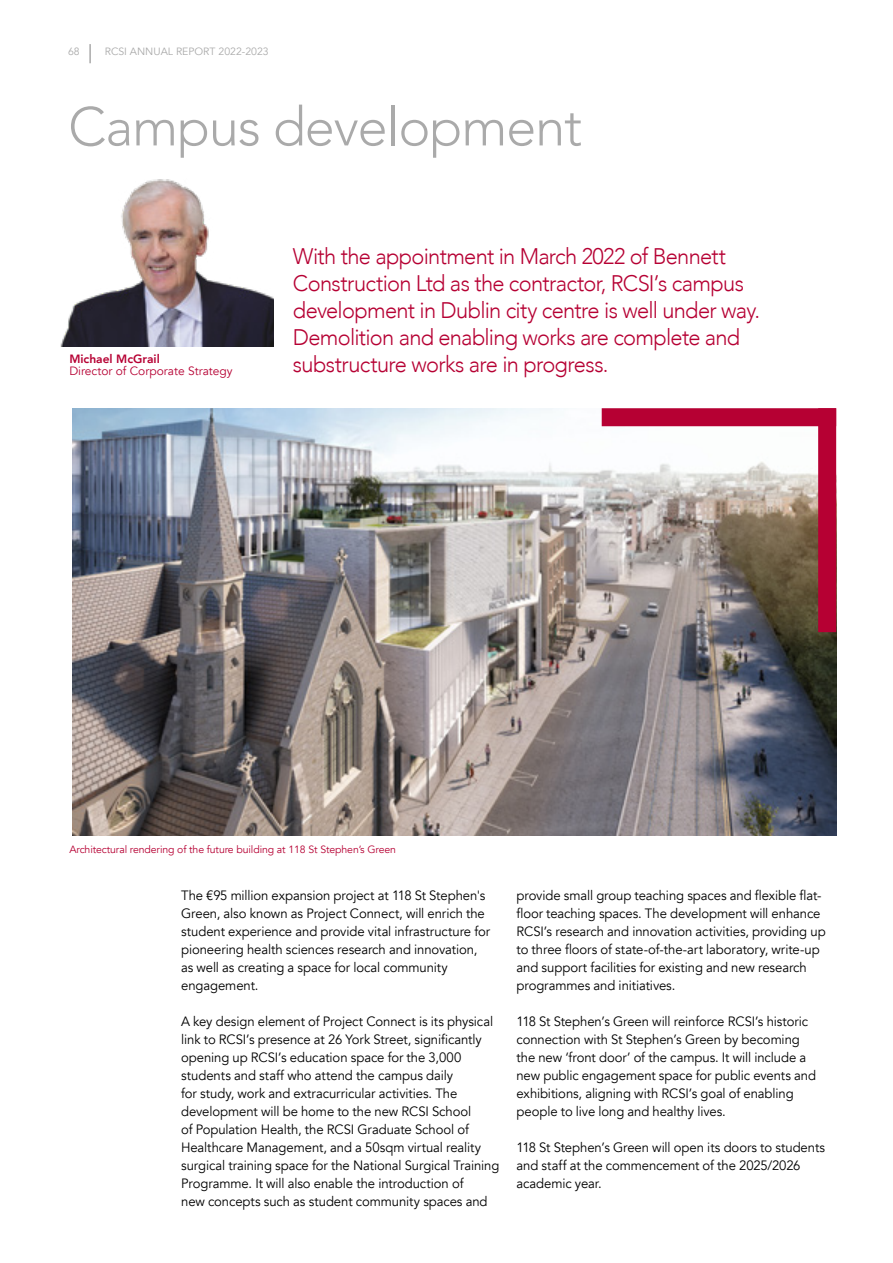
<style>
.page{position:relative;width:893px;height:1263px;background:#fff}
.page>*{position:absolute;margin:0;border:0;box-sizing:border-box;transform-origin:0 0}
.t1{font:300 54px "Avenir";letter-spacing:-.02em;color:#aaa}
.t2{font:300 22.5px/27px "Avenir";letter-spacing:-.03em;color:#b60033}
.t3{font:13.5px/18px "Avenir";letter-spacing:-.005em;color:#000}
.t4{font:12px "Avenir";color:#b60033}
.t5{font:800 12px "Avenir";color:#b60033}
.t6{font:10.5px "Avenir";letter-spacing:-.01em;color:#b60033}
.t7{font:10.5px "Avenir";color:#aaa}
</style>
<div class="page">
<svg style="left:89px;top:44px;width:2px;height:19px"></svg>
<img style="left:72px;top:408px;width:764px;height:428px">
<div style="left:818px;top:408px;width:18px;height:224px;background:#b60033"></div>
<div style="left:602px;top:408px;width:234px;height:18px;background:#b60033"></div>
<img style="left:60px;top:179px;width:214px;height:167px">
<p class="t7" style="left:68px;top:45px;width:13px">68</p>
<p class="t7" style="left:105px;top:45px;width:165px">RCSI ANNUAL REPORT 2022-2023</p>
<h1 class="t1" style="left:68px;top:95px;width:515px">Campus development</h1>
<p class="t5" style="left:69px;top:349px;width:92px">Michael McGrail</p>
<p class="t4" style="left:69px;top:364px;width:165px">Director of Corporate Strategy</p>
<h2 class="t2" style="left:293px;top:243px;width:469px">With the appointment in March 2022 of Bennett Construction Ltd as the contractor, RCSI’s campus development in Dublin city centre is well under way.<br>Demolition and enabling works are complete and substructure works are in progress.</h2>
<p class="t6" style="left:69px;top:843px;width:328px">Architectural rendering of the future building at 118 St Stephen’s Green</p>
<p class="t3" style="left:181px;top:887px;width:310px">The €95 million expansion project at 118 St Stephen's Green, also known as Project Connect, will enrich the student experience and provide vital infrastructure for pioneering health sciences research and innovation, as well as creating a space for local community engagement.</p>
<p class="t3" style="left:181px;top:1013px;width:320px">A key design element of Project Connect is its physical link to RCSI’s presence at 26 York Street, significantly opening up RCSI’s education space for the 3,000 students and staff who attend the campus daily<br>for study, work and extracurricular activities. The development will be home to the new RCSI School<br>of Population Health, the RCSI Graduate School of Healthcare Management, and a 50sqm virtual reality surgical training space for the National Surgical Training Programme. It will also enable the introduction of<br>new concepts such as student community spaces and</p>
<p class="t3" style="left:516px;top:887px;width:311px">provide small group teaching spaces and flexible flat&shy;floor teaching spaces. The development will enhance RCSI’s research and innovation activities, providing up to three floors of state-of-the-art laboratory, write-up and support facilities for existing and new research programmes and initiatives.</p>
<p class="t3" style="left:516px;top:1013px;width:301px">118 St Stephen’s Green will reinforce RCSI’s historic connection with St Stephen’s Green by becoming the new ‘front door’ of the campus. It will include a new public engagement space for public events and exhibitions, aligning with RCSI’s goal of enabling people to live long and healthy lives.</p>
<p class="t3" style="left:516px;top:1138px;width:310px">118 St Stephen’s Green will open its doors to students and staff at the commencement of the 2025/2026 academic year.</p>
</div>
